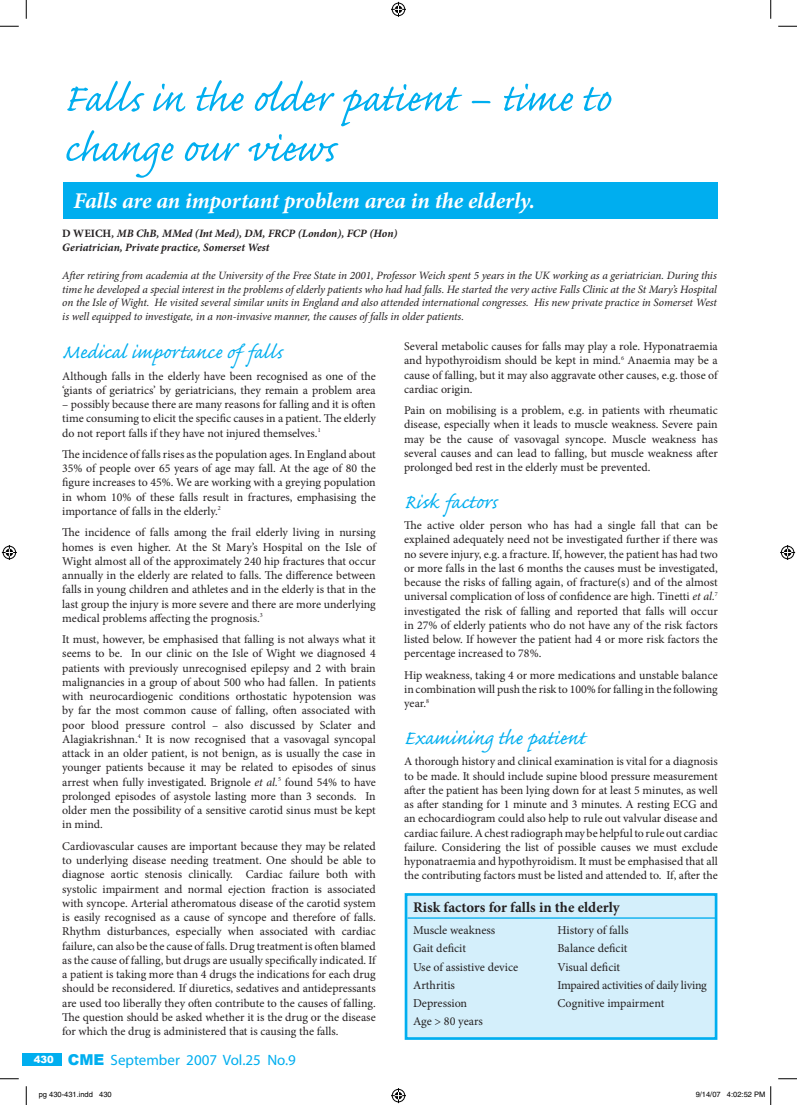
<style>
.page{position:relative;width:797px;height:1105px;background:#fff}
.page>*{position:absolute;margin:0;border:0;box-sizing:border-box;transform-origin:0 0}
.t1{font:50px/50px "Caflisch Script Pro";letter-spacing:-.005em;color:#00aeef}
.t2{font:25px "Caflisch Script Pro";color:#00aeef}
.t3{font:italic 700 22.5px "Minion Pro";letter-spacing:-.005em;color:#fff}
.t4{font:15px "Myriad";color:#00aeef}
.t5{font:700 14.75px "Minion Pro";color:#231f20}
.t6{font:12px "Minion Pro";letter-spacing:-.005em;color:#231f20}
.t7{font:11.88px/14.2px "Minion Pro";color:#231f20;text-align:justify}
.t8{font:italic 11.25px/13.5px "Minion Pro";letter-spacing:-.005em;color:#231f20;text-align:justify}
.t9{font:italic 700 11.25px/13.5px "Minion Pro";color:#231f20}
.t10{font:900 10px "Arial";color:#fff}
.t11{font:7.5px "Helvetica";color:#000}
.s1{font-style:normal}
.s2{font-style:italic}
.s3{font-family:"Arial";font-weight:900}
</style>
<div class="page">
<div style="left:22px;top:1053px;width:40px;height:12px;background:#00aeef"></div>
<div style="left:63px;top:182px;width:654px;height:36px;background:#00aeef"></div>
<div style="left:406px;top:894px;width:310px;height:144px;background:#d4effb"></div>
<div style="left:404px;top:893px;width:313px;height:147px;border:3px solid #00aeef"></div>
<hr style="left:407px;top:917px;width:308px;height:2px;background:#00aeef">
<svg style="left:0;top:25px;width:19px;height:2px"></svg>
<svg style="left:778px;top:25px;width:19px;height:2px"></svg>
<svg style="left:0;top:1078px;width:19px;height:1px"></svg>
<svg style="left:778px;top:1078px;width:19px;height:1px"></svg>
<svg style="left:25px;top:0;width:2px;height:19px"></svg>
<svg style="left:25px;top:1086px;width:2px;height:19px"></svg>
<svg style="left:770px;top:0;width:1px;height:19px"></svg>
<svg style="left:391px;top:2px;width:15px;height:15px"></svg>
<svg style="left:391px;top:1088px;width:15px;height:15px"></svg>
<svg style="left:2px;top:545px;width:15px;height:15px"></svg>
<svg style="left:780px;top:545px;width:15px;height:15px"></svg>
<svg style="left:770px;top:1086px;width:1px;height:19px"></svg>
<h1 class="t1" style="left:63px;top:79px;width:549px">Falls in the older patient – time to change our views</h1>
<h3 class="t3" style="left:73px;top:185px;width:463px">Falls are an important problem area in the elderly.</h3>
<p class="t9" style="left:62px;top:227px;width:337px"><span class="s1">D WEICH</span>, MB ChB, MMed (Int Med), DM, FRCP (London), FCP (Hon)<br>Geriatrician, Private practice, Somerset West</p>
<p class="t8" style="left:62px;top:269px;width:656px">After retiring from academia at the University of the Free State in 2001, Professor Weich spent 5 years in the UK working as a geriatrician. During this time he developed a special interest in the problems of elderly patients who had had falls. He started the very active Falls Clinic at the St Mary’s Hospital on the Isle of Wight. He visited several similar units in England and also attended international congresses. His new private practice in Somerset West is well equipped to investigate, in a non-invasive manner, the causes of falls in older patients.</p>
<h2 class="t2" style="left:62px;top:339px;width:223px">Medical importance of falls</h2>
<p class="t7" style="left:62px;top:369px;width:315px">Although falls in the elderly have been recognised as one of the ‘giants of geriatrics’ by geriatricians, they remain a problem area</p>
<p class="t7" style="left:62px;top:397px;width:315px">– possibly because there are many reasons for falling and it is often time consuming to elicit the specific causes in a patient. The elderly do not report falls if they have not injured themselves.<sup>1</sup></p>
<p class="t7" style="left:62px;top:447px;width:315px">The incidence of falls rises as the population ages. In England about 35% of people over 65 years of age may fall. At the age of 80 the figure increases to 45%. We are working with a greying population in whom 10% of these falls result in fractures, emphasising the importance of falls in the elderly.<sup>2</sup></p>
<p class="t7" style="left:62px;top:525px;width:315px">The incidence of falls among the frail elderly living in nursing homes is even higher. At the St Mary’s Hospital on the Isle of Wight almost all of the approximately 240 hip fractures that occur annually in the elderly are related to falls. The difference between falls in young children and athletes and in the elderly is that in the last group the injury is more severe and there are more underlying medical problems affecting the prognosis.<sup>3</sup></p>
<p class="t7" style="left:62px;top:632px;width:315px">It must, however, be emphasised that falling is not always what it seems to be. In our clinic on the Isle of Wight we diagnosed 4 patients with previously unrecognised epilepsy and 2 with brain malignancies in a group of about 500 who had fallen. In patients with neurocardiogenic conditions orthostatic hypotension was by far the most common cause of falling, often associated with poor blood pressure control – also discussed by Sclater and Alagiakrishnan.<sup>4</sup> It is now recognised that a vasovagal syncopal attack in an older patient, is not benign, as is usually the case in younger patients because it may be related to episodes of sinus arrest when fully investigated. Brignole <span class="s2">et al.</span><sup>5</sup> found 54% to have prolonged episodes of asystole lasting more than 3 seconds. In older men the possibility of a sensitive carotid sinus must be kept in mind.</p>
<p class="t7" style="left:62px;top:839px;width:315px">Cardiovascular causes are important because they may be related to underlying disease needing treatment. One should be able to diagnose aortic stenosis clinically. Cardiac failure both with systolic impairment and normal ejection fraction is associated with syncope. Arterial atheromatous disease of the carotid system is easily recognised as a cause of syncope and therefore of falls.<br>Rhythm disturbances, especially when associated with cardiac failure, can also be the cause of falls. Drug treatment is often blamed as the cause of falling, but drugs are usually specifically indicated. If a patient is taking more than 4 drugs the indications for each drug should be reconsidered. If diuretics, sedatives and antidepressants are used too liberally they often contribute to the causes of falling.<br>The question should be asked whether it is the drug or the disease for which the drug is administered that is causing the falls.</p>
<p class="t7" style="left:404px;top:339px;width:315px">Several metabolic causes for falls may play a role. Hyponatraemia and hypothyroidism should be kept in mind.<sup>6</sup> Anaemia may be a cause of falling, but it may also aggravate other causes, e.g. those of cardiac origin.</p>
<p class="t7" style="left:404px;top:403px;width:315px">Pain on mobilising is a problem, e.g. in patients with rheumatic disease, especially when it leads to muscle weakness. Severe pain may be the cause of vasovagal syncope. Muscle weakness has several causes and can lead to falling, but muscle weakness after prolonged bed rest in the elderly must be prevented.</p>
<h2 class="t2" style="left:404px;top:489px;width:96px">Risk factors</h2>
<p class="t7" style="left:404px;top:518px;width:315px">The active older person who has had a single fall that can be explained adequately need not be investigated further if there was no severe injury, e.g. a fracture. If, however, the patient has had two or more falls in the last 6 months the causes must be investigated, because the risks of falling again, of fracture(s) and of the almost universal complication of loss of confidence are high. Tinetti <span class="s2">et al.</span><sup>7 </sup>investigated the risk of falling and reported that falls will occur in 27% of elderly patients who do not have any of the risk factors listed below. If however the patient had 4 or more risk factors the percentage increased to 78%.</p>
<p class="t7" style="left:404px;top:668px;width:315px">Hip weakness, taking 4 or more medications and unstable balance in combination will push the risk to 100% for falling in the following year.<sup>8</sup></p>
<h2 class="t2" style="left:404px;top:725px;width:183px">Examining the patient</h2>
<p class="t7" style="left:404px;top:754px;width:315px">A thorough history and clinical examination is vital for a diagnosis to be made. It should include supine blood pressure measurement after the patient has been lying down for at least 5 minutes, as well as after standing for 1 minute and 3 minutes. A resting ECG and an echocardiogram could also help to rule out valvular disease and cardiac failure. A chest radiograph may be helpful to rule out cardiac failure. Considering the list of possible causes we must exclude hyponatraemia and hypothyroidism. It must be emphasised that all the contributing factors must be listed and attended to. If, after the</p>
<p class="t5" style="left:413px;top:897px;width:208px">Risk factors for falls in the elderly</p>
<p class="t6" style="left:413px;top:922px;width:84px">Muscle weakness</p>
<p class="t6" style="left:557px;top:922px;width:72px">History of falls</p>
<p class="t6" style="left:413px;top:940px;width:54px">Gait deficit</p>
<p class="t6" style="left:557px;top:940px;width:71px">Balance deficit</p>
<p class="t6" style="left:413px;top:959px;width:107px">Use of assistive device</p>
<p class="t6" style="left:557px;top:959px;width:64px">Visual deficit</p>
<p class="t6" style="left:413px;top:977px;width:43px">Arthritis</p>
<p class="t6" style="left:557px;top:977px;width:151px">Impaired activities of daily living</p>
<p class="t6" style="left:413px;top:995px;width:56px">Depression</p>
<p class="t6" style="left:557px;top:995px;width:108px">Cognitive impairment</p>
<p class="t6" style="left:413px;top:1013px;width:71px">Age &gt; 80 years</p>
<p class="t4" style="left:68px;top:1052px;width:229px"><span class="s3">CME</span> September 2007 Vol.25 No.9</p>
<p class="t11" style="left:39px;top:1090px;width:74px">pg 430-431.indd 430</p>
<p class="t11" style="left:695px;top:1090px;width:71px">9/14/07 4:02:52 PM</p>
<p class="t10" style="left:34px;top:1054px;width:22px">430</p>
</div>
